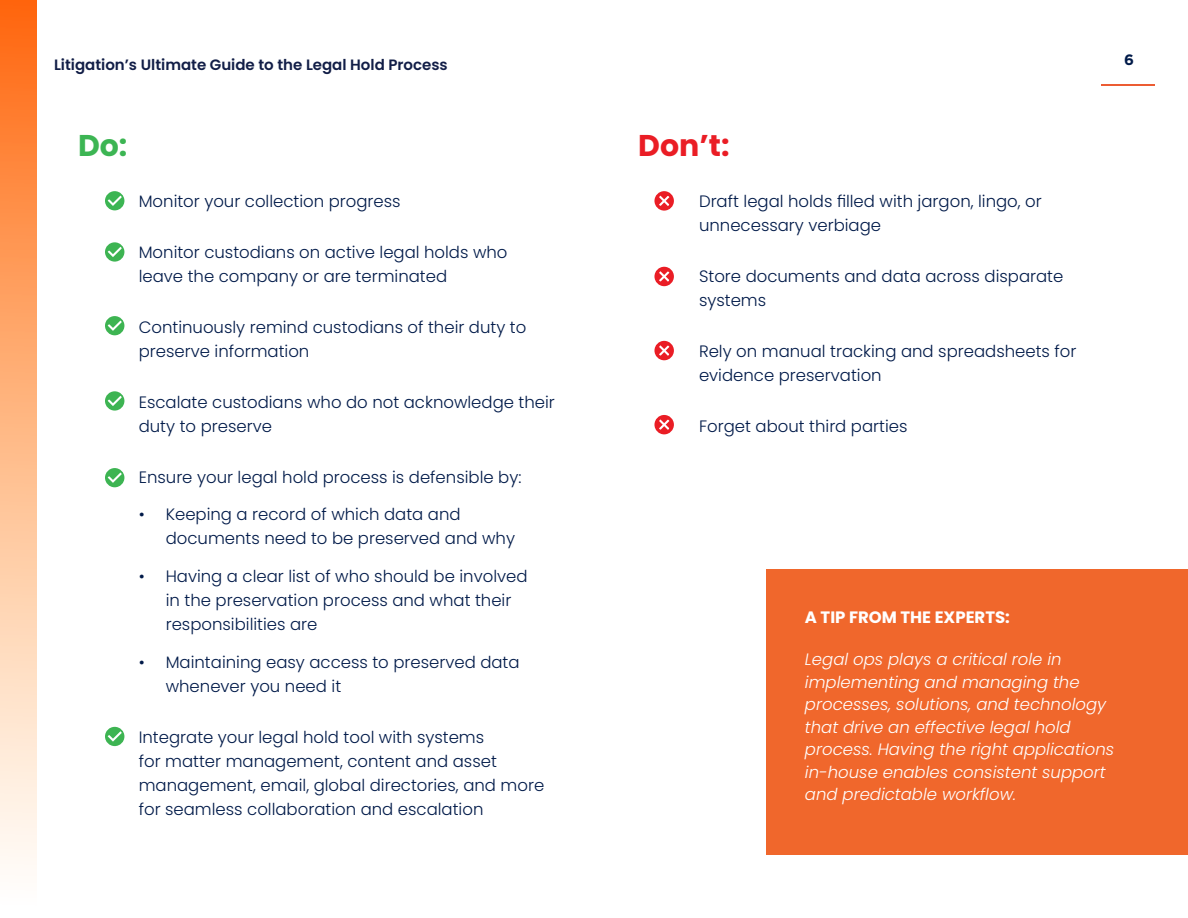
<style>
.page{position:relative;width:1188px;height:918px;background:#fff}
.page>*{position:absolute;margin:0;border:0;box-sizing:border-box;transform-origin:0 0}
.t1{font:700 30px "Poppins";color:#ea1d25}
.t2{font:700 30px "Poppins";color:#3cb553}
.t3{font:300 16.5px/24px "Poppins";color:#001a49}
.t4{font:italic 300 16.5px/22.5px "Poppins";color:#fff}
.t5{font:700 16.5px "Poppins";color:#fff}
.t6{font:600 15px "Poppins";color:#121e47}
.t7{font:700 15px "Gotham HTF";color:#001a49}
.s1{color:#fff}
</style>
<div class="page">
<hr style="left:1101px;top:85px;width:54px;height:1px;background:#ec5c33">
<div style="left:767px;top:569px;width:421px;height:285px;background:#f0672c"></div>
<svg style="left:654px;top:191px;width:20px;height:20px"></svg>
<svg style="left:659px;top:195px;width:11px;height:11px"></svg>
<div style="left:654px;top:267px;width:20px;height:19px;background:#ea1d25;border-radius:50%"></div>
<svg style="left:659px;top:271px;width:11px;height:11px"></svg>
<div style="left:654px;top:341px;width:20px;height:19px;background:#ea1d25;border-radius:50%"></div>
<svg style="left:659px;top:345px;width:11px;height:11px"></svg>
<div style="left:654px;top:415px;width:20px;height:19px;background:#ea1d25;border-radius:50%"></div>
<svg style="left:659px;top:419px;width:11px;height:11px"></svg>
<div style="left:105px;top:191px;width:19px;height:19px;background:#3cb553;border-radius:50%"></div>
<svg style="left:108px;top:196px;width:14px;height:10px"></svg>
<div style="left:105px;top:242px;width:19px;height:20px;background:#3db452;border-radius:50%"></div>
<svg style="left:108px;top:247px;width:14px;height:10px"></svg>
<div style="left:105px;top:316px;width:19px;height:19px;background:#3db452;border-radius:50%"></div>
<svg style="left:108px;top:321px;width:14px;height:10px"></svg>
<div style="left:105px;top:391px;width:19px;height:20px;background:#3db452;border-radius:50%"></div>
<svg style="left:108px;top:396px;width:14px;height:10px"></svg>
<div style="left:105px;top:468px;width:19px;height:19px;background:#3db452;border-radius:50%"></div>
<svg style="left:108px;top:473px;width:14px;height:10px"></svg>
<div style="left:105px;top:727px;width:19px;height:19px;background:#3db452;border-radius:50%"></div>
<svg style="left:108px;top:731px;width:14px;height:11px"></svg>
<img style="left:0;top:0;width:37px;height:865px">
<p class="t6" style="left:54px;top:56px;width:395px">Litigation’s Ultimate Guide to the Legal Hold Process</p>
<p class="t7" style="left:1124px;top:51px;width:11px">6</p>
<h1 class="t2" style="left:78px;top:128px;width:51px">Do:</h1>
<p class="t3" style="left:112px;top:189px;width:290px">• Monitor your collection progress</p>
<p class="t3" style="left:139px;top:240px;width:370px;text-indent:-27px">• Monitor custodians on active legal holds who leave the company or are terminated</p>
<p class="t3" style="left:139px;top:315px;width:389px;text-indent:-27px">• Continuously remind custodians of their duty to preserve information</p>
<p class="t3" style="left:139px;top:390px;width:418px;text-indent:-27px">• Escalate custodians who do not acknowledge their duty to preserve</p>
<p class="t3" style="left:112px;top:465px;width:411px">• Ensure your legal hold process is defensible by:</p>
<p class="t3" style="left:166px;top:503px;width:351px;text-indent:-27px">• Keeping a record of which data and documents need to be preserved and why</p>
<p class="t3" style="left:166px;top:564px;width:363px;text-indent:-27px">• Having a clear list of who should be involved in the preservation process and what their responsibilities are</p>
<p class="t3" style="left:166px;top:650px;width:355px;text-indent:-27px">• Maintaining easy access to preserved data whenever you need it</p>
<p class="t3" style="left:139px;top:725px;width:407px;text-indent:-27px">• Integrate your legal hold tool with systems<br>for matter management, content and asset management, email, global directories, and more for seamless collaboration and escalation</p>
<h1 class="t1" style="left:638px;top:128px;width:93px">Don’t:</h1>
<p class="t3" style="left:699px;top:189px;width:344px;text-indent:-27px"><span class="s1">•</span> Draft legal holds filled with jargon, lingo, or unnecessary verbiage</p>
<p class="t3" style="left:699px;top:264px;width:366px;text-indent:-27px"><span class="s1">•</span> Store documents and data across disparate systems</p>
<p class="t3" style="left:699px;top:339px;width:379px;text-indent:-27px"><span class="s1">•</span> Rely on manual tracking and spreadsheets for evidence preservation</p>
<p class="t3" style="left:672px;top:414px;width:237px"><span class="s1">•</span> Forget about third parties</p>
<p class="t5" style="left:805px;top:608px;width:206px">A TIP FROM THE EXPERTS:</p>
<p class="t4" style="left:805px;top:648px;width:311px">Legal ops plays a critical role in implementing and managing the processes, solutions, and technology that drive an effective legal hold process. Having the right applications in-house enables consistent support and predictable workflow.</p>
</div>
